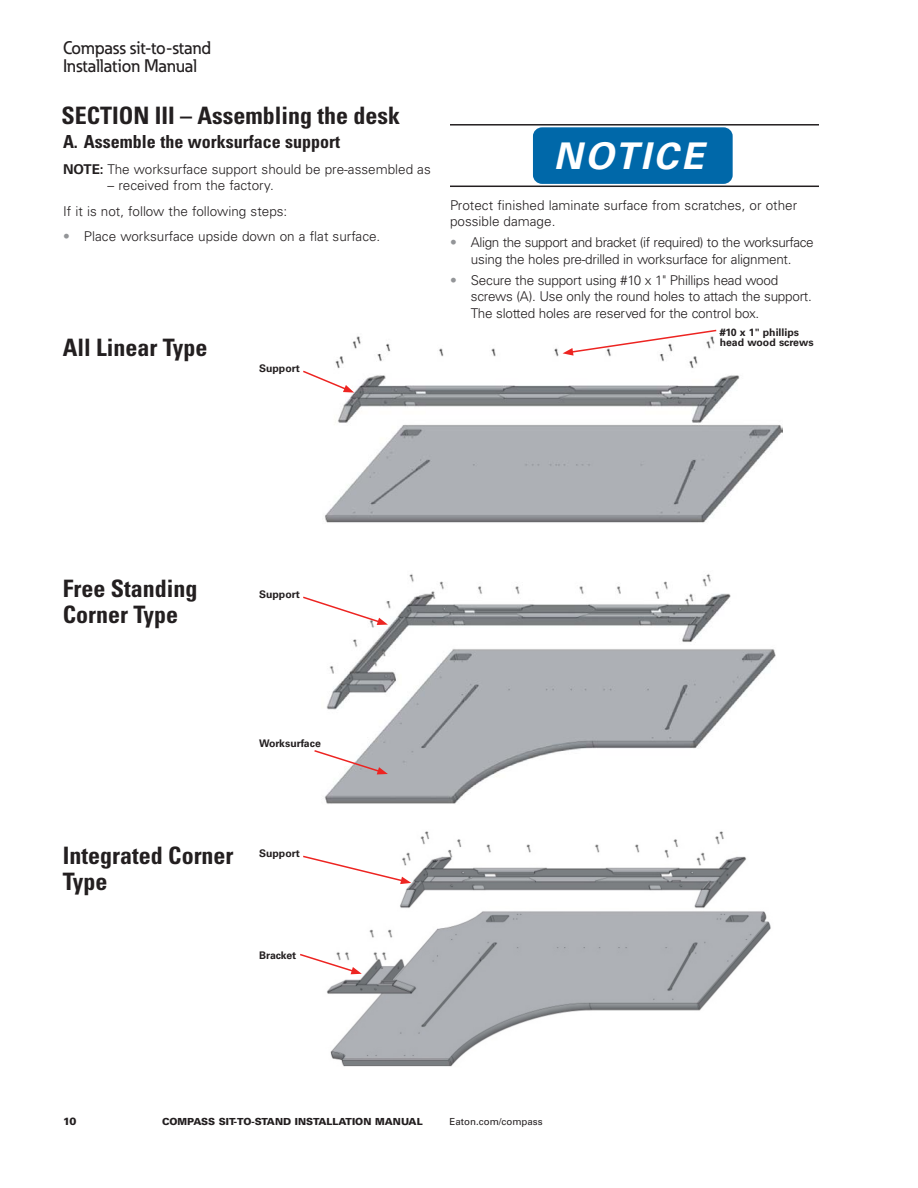
<style>
.page{position:relative;width:918px;height:1188px;background:#fff}
.page>*{position:absolute;margin:0;border:0;box-sizing:border-box;transform-origin:0 0}
.t1{font:italic 700 36.75px "Univers LT Std";letter-spacing:.08em;color:#fff}
._01_Head1_16_17_NCOO{font:700 condensed 24px/25.5px "Univers LT Std";color:#231f20}
.t2{font:500 18px/18px "Eaton";color:#231f20}
._01_Head2{font:700 condensed 18px "Univers LT Std";color:#231f20}
.Body_9_11__6_NCOOK{font:300 13.5px/16.5px "Univers LT Std";letter-spacing:-.02em;color:#231f20;text-align:center}
.Body_9_11__6_NCOOK-2{font:300 13.5px/16.5px "Univers LT Std";color:#231f20}
._06_Callout{font:700 10.5px/10.5px "Univers LT Std";color:#231f20}
.t3{font:900 10.5px "Univers LT Std";color:#231f20}
.t4{font:900 9.75px "Univers LT Std";color:#231f20}
.t5{font:9.75px "Univers LT Std";color:#231f20}
.s1{font-weight:700}
.s2{color:#939598}
</style>
<div class="page">
<hr style="left:450px;top:124px;width:369px;height:2px;background:#231f20">
<hr style="left:450px;top:186px;width:369px;height:1px;background:#231f20">
<div style="left:534px;top:128px;width:198px;height:55px;background:#0068a9;border-radius:8px"></div>
<div style="left:533px;top:127px;width:200px;height:57px;border:2px solid #0068a9;border-radius:8px"></div>
<img style="left:325px;top:336px;width:458px;height:187px">
<img style="left:324px;top:573px;width:452px;height:231px">
<img style="left:327px;top:831px;width:444px;height:236px">
<svg style="left:314px;top:749px;width:74px;height:25px"></svg>
<svg style="left:300px;top:953px;width:62px;height:21px"></svg>
<svg style="left:303px;top:595px;width:85px;height:30px"></svg>
<svg style="left:303px;top:369px;width:51px;height:24px"></svg>
<svg style="left:563px;top:329px;width:155px;height:27px"></svg>
<svg style="left:303px;top:855px;width:108px;height:29px"></svg>
<h3 class="t2" style="left:63px;top:39px;width:150px">Compass sit-to-stand<br>Installation Manual</h3>
<p class="_01_Head1_16_17_NCOO" style="left:62px;top:103px;width:340px">SECTION III – Assembling the desk</p>
<p class="_01_Head2" style="left:63px;top:131px;width:279px">A. Assemble the worksurface support</p>
<p class="Body_9_11__6_NCOOK-2" style="left:63px;top:161px;width:369px"><span class="s1">NOTE:</span> The worksurface support should be pre-assembled as</p>
<p class="Body_9_11__6_NCOOK-2" style="left:108px;top:177px;width:165px">– received from the factory.</p>
<p class="Body_9_11__6_NCOOK-2" style="left:63px;top:203px;width:226px">If it is not, follow the following steps:</p>
<p class="Body_9_11__6_NCOOK-2" style="left:63px;top:228px;width:316px"><span class="s2">•</span> Place worksurface upside down on a flat surface.</p>
<p class="_01_Head1_16_17_NCOO" style="left:63px;top:334px;width:146px">All Linear Type</p>
<p class="_06_Callout" style="left:259px;top:363px;width:42px">Support</p>
<p class="t1" style="left:554px;top:135px;width:151px">NOTICE</p>
<p class="Body_9_11__6_NCOOK-2" style="left:450px;top:197px;width:349px">Protect finished laminate surface from scratches, or other possible damage.</p>
<p class="Body_9_11__6_NCOOK" style="left:450px;top:234px;width:365px"><span class="s2">•</span> Align the support and bracket (if required) to the worksurface using the holes pre-drilled in worksurface for alignment.</p>
<p class="Body_9_11__6_NCOOK" style="left:471px;top:272px;width:340px;text-align:left;text-indent:-21px"><span class="s2">•</span> Secure the support using #10 x 1" Phillips head wood screws (A). Use only the round holes to attach the support.<br>The slotted holes are reserved for the control box.</p>
<p class="_06_Callout" style="left:720px;top:327px;width:95px">#10 x 1" phillips head wood screws</p>
<p class="_01_Head1_16_17_NCOO" style="left:63px;top:576px;width:136px">Free Standing<br>Corner Type</p>
<p class="_06_Callout" style="left:259px;top:589px;width:42px">Support</p>
<p class="_06_Callout" style="left:259px;top:739px;width:63px">Worksurface</p>
<p class="_01_Head1_16_17_NCOO" style="left:63px;top:843px;width:172px">Integrated Corner<br>Type</p>
<p class="_06_Callout" style="left:259px;top:848px;width:42px">Support</p>
<p class="_06_Callout" style="left:259px;top:950px;width:39px">Bracket</p>
<p class="t3" style="left:63px;top:1115px;width:15px">10</p>
<p class="t4" style="left:162px;top:1115px;width:262px">COMPASS SIT-TO-STAND INSTALLATION MANUAL</p>
<p class="t5" style="left:450px;top:1116px;width:95px">Eaton.com/compass</p>
</div>
